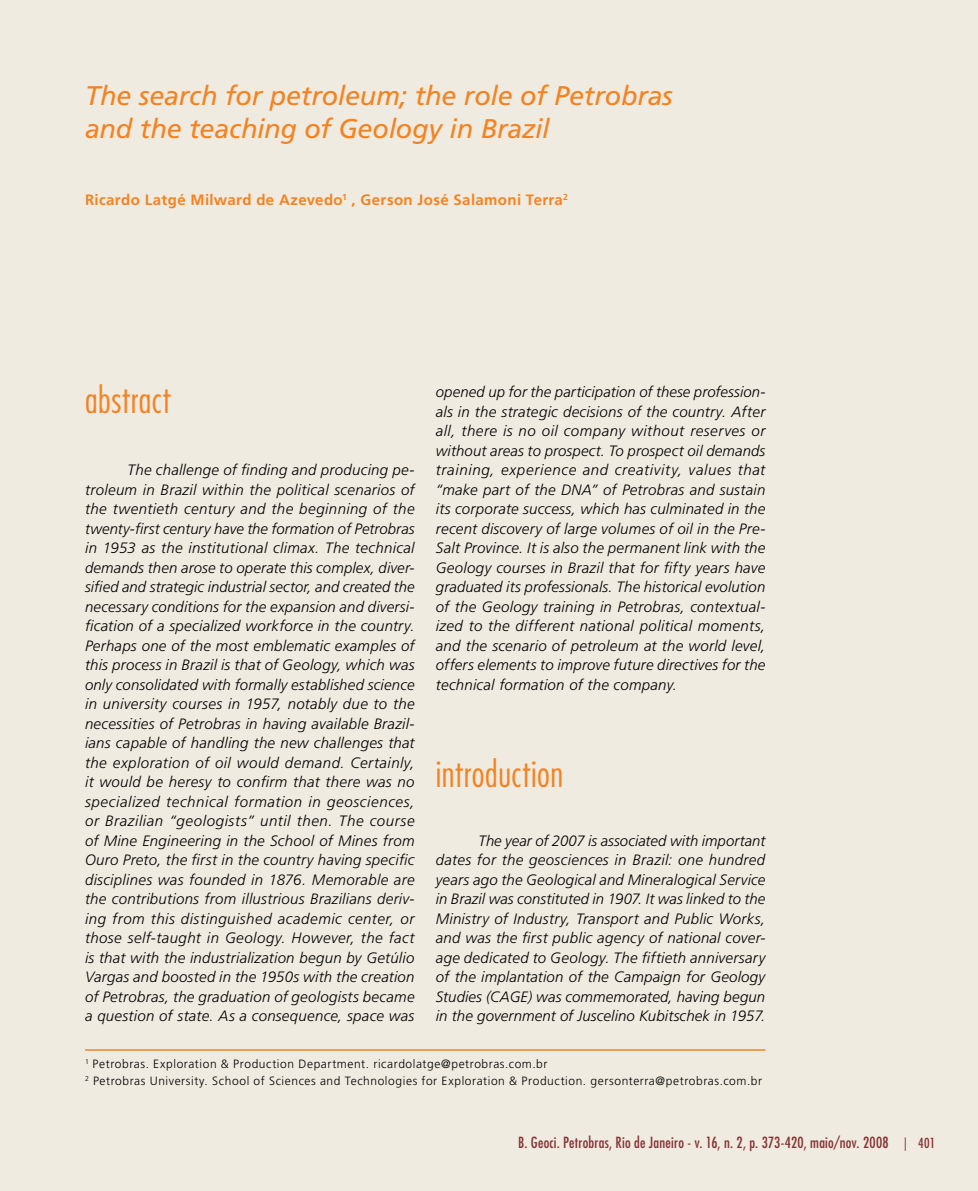
<style>
.page{position:relative;width:978px;height:1191px;background:#efebe0}
.page>*{position:absolute;margin:0;border:0;box-sizing:border-box;transform-origin:0 0}
.t1{font:300 condensed 36px "Futura Std";letter-spacing:.015em;color:#f58220}
.t2{font:italic 27px/33px "Frutiger LT Std";letter-spacing:-.01em;color:#f58220}
.t3{font:italic 300 15px/19.5px "Frutiger LT Std";letter-spacing:.015em;color:#000;text-align:justify}
.t4{font:condensed 15px "Futura Std";letter-spacing:.015em;color:#853135}
.t5{font:700 15px "Frutiger LT Std";letter-spacing:.025em;color:#f58220}
.t6{font:condensed 13.5px "Futura Std";color:#853135}
.t7{font:300 12px/16.5px "Frutiger LT Std";letter-spacing:.045em;color:#000}
</style>
<div class="page">
<hr style="left:85px;top:1049px;width:680px;height:1px;background:#f58220">
<h2 class="t2" style="left:85px;top:80px;width:589px">The search for petroleum; the role of Petrobras and the teaching of Geology in Brazil</h2>
<p class="t5" style="left:85px;top:191px;width:485px">Ricardo Latgé Milward de Azevedo<sup>1</sup> , Gerson José Salamoni Terra<sup>2</sup></p>
<h1 class="t1" style="left:85px;top:378px;width:87px">abstract</h1>
<p class="t3" style="left:85px;top:460px;width:331px;text-indent:43px">The challenge of finding and producing pe&shy;troleum in Brazil within the political scenarios of the twentieth century and the beginning of the twenty-first century have the formation of Petrobras in 1953 as the institutional climax. The technical demands then arose to operate this complex, diver&shy;sified and strategic industrial sector, and created the necessary conditions for the expansion and diversi&shy;fication of a specialized workforce in the country.<br>Perhaps one of the most emblematic examples of this process in Brazil is that of Geology, which was only consolidated with formally established science in university courses in 1957, notably due to the necessities of Petrobras in having available Brazil&shy;ians capable of handling the new challenges that the exploration of oil would demand. Certainly, it would be heresy to confirm that there was no specialized technical formation in geosciences, or Brazilian “geologists” until then. The course of Mine Engineering in the School of Mines from Ouro Preto, the first in the country having specific disciplines was founded in 1876. Memorable are the contributions from illustrious Brazilians deriv&shy;ing from this distinguished academic center, or those self-taught in Geology. However, the fact is that with the industrialization begun by Getúlio Vargas and boosted in the 1950s with the creation of Petrobras, the graduation of geologists became a question of state. As a consequence, space was</p>
<p class="t3" style="left:436px;top:382px;width:331px">opened up for the participation of these profession&shy;als in the strategic decisions of the country. After all, there is no oil company without reserves or without areas to prospect. To prospect oil demands training, experience and creativity, values that “make part of the DNA” of Petrobras and sustain its corporate success, which has culminated in the recent discovery of large volumes of oil in the Pre-Salt Province. It is also the permanent link with the Geology courses in Brazil that for fifty years have graduated its professionals. The historical evolution of the Geology training in Petrobras, contextual&shy;ized to the different national political moments, and the scenario of petroleum at the world level, offers elements to improve future directives for the technical formation of the company.</p>
<h1 class="t1" style="left:436px;top:752px;width:129px">introduction</h1>
<p class="t3" style="left:436px;top:831px;width:331px;text-indent:43px">The year of 2007 is associated with important dates for the geosciences in Brazil: one hundred years ago the Geological and Mineralogical Service in Brazil was constituted in 1907. It was linked to the Ministry of Industry, Transport and Public Works, and was the first public agency of national cover&shy;age dedicated to Geology. The fiftieth anniversary of the implantation of the Campaign for Geology Studies (CAGE) was commemorated, having begun in the government of Juscelino Kubitschek in 1957.</p>
<p class="t7" style="left:85px;top:1056px;width:678px"><sup>1</sup> Petrobras. Exploration &amp; Production Department. ricardolatge@petrobras.com.br<br><sup>2</sup> Petrobras University. School of Sciences and Technologies for Exploration &amp; Production. gersonterra@petrobras.com.br</p>
<p class="t4" style="left:518px;top:1133px;width:372px">B. Geoci. Petrobras, Rio de Janeiro - v. 16, n. 2, p. 373-420, maio/nov. 2008</p>
<p class="t6" style="left:904px;top:1135px;width:33px">| 401</p>
</div>
